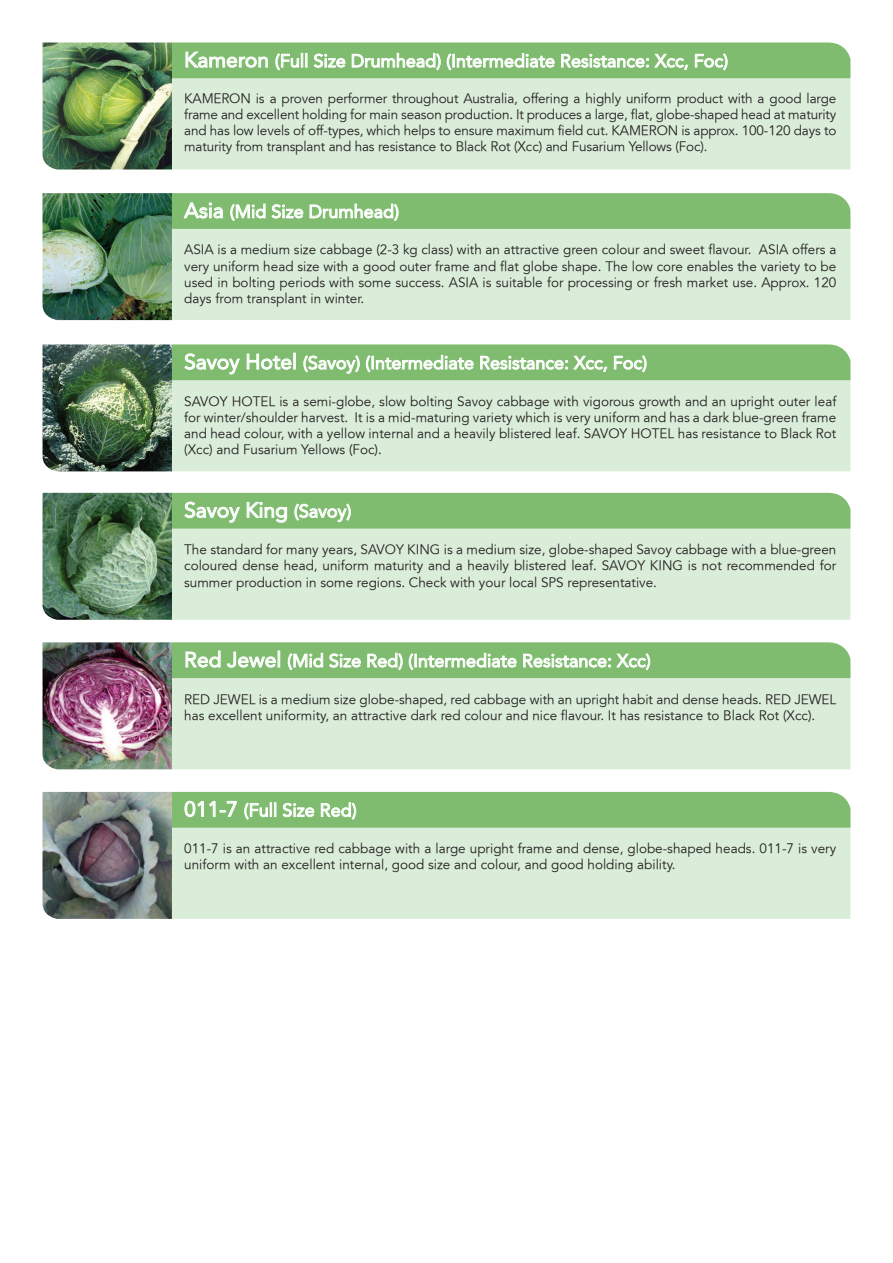
<style>
.page{position:relative;width:893px;height:1263px;background:#fff}
.page>*{position:absolute;margin:0;border:0;box-sizing:border-box;transform-origin:0 0}
.t1{font:21px "Avenir";color:#fff}
.t2{font:18px "Avenir";color:#fff}
.t3{font:300 13.5px/16.2px "Avenir 45";color:#231f20;text-align:justify}
.s1{font-size:21px}
.s2{font-size:18px}
</style>
<div class="page">
<div style="left:172px;top:73px;width:678px;height:96px;background:#daedd9"></div>
<div style="left:172px;top:823px;width:678px;height:96px;background:#daedd9"></div>
<div style="left:172px;top:673px;width:678px;height:96px;background:#daedd9"></div>
<img style="left:43px;top:43px;width:129px;height:126px">
<img style="left:43px;top:792px;width:129px;height:127px">
<img style="left:43px;top:642px;width:129px;height:127px">
<svg style="left:172px;top:43px;width:678px;height:35px;background:#8ec380"></svg>
<svg style="left:172px;top:792px;width:678px;height:36px;background:#83be75"></svg>
<svg style="left:172px;top:642px;width:678px;height:36px;background:#8cc27e"></svg>
<div style="left:172px;top:224px;width:678px;height:96px;background:#daedd9"></div>
<img style="left:43px;top:193px;width:129px;height:127px">
<svg style="left:172px;top:193px;width:678px;height:36px;background:#85bf76"></svg>
<div style="left:172px;top:524px;width:678px;height:96px;background:#daedd9"></div>
<div style="left:172px;top:375px;width:678px;height:96px;background:#daedd9"></div>
<img style="left:43px;top:493px;width:129px;height:127px">
<img style="left:43px;top:344px;width:129px;height:127px">
<div style="left:172px;top:493px;width:678px;height:35px;background:#7fbc70"></div>
<svg style="left:172px;top:344px;width:678px;height:36px;background:#8cc37f"></svg>
<h2 class="t2" style="left:184px;top:50px;width:545px"><span class="s1">Kameron</span> (Full Size Drumhead) (Intermediate Resistance: Xcc, Foc)</h2>
<p class="t3" style="left:184px;top:90px;width:654px">KAMERON is a proven performer throughout Australia, offering a highly uniform product with a good large frame and excellent holding for main season production. It produces a large, flat, globe-shaped head at maturity and has low levels of off-types, which helps to ensure maximum field cut. KAMERON is approx. 100-120 days to maturity from transplant and has resistance to Black Rot (Xcc) and Fusarium Yellows (Foc).</p>
<h2 class="t2" style="left:184px;top:201px;width:216px"><span class="s1">Asia</span> (Mid Size Drumhead)</h2>
<p class="t3" style="left:184px;top:242px;width:654px">ASIA is a medium size cabbage (2-3 kg class) with an attractive green colour and sweet flavour. ASIA offers a very uniform head size with a good outer frame and flat globe shape. The low core enables the variety to be used in bolting periods with some success. ASIA is suitable for processing or fresh market use. Approx. 120 days from transplant in winter.</p>
<h2 class="t2" style="left:184px;top:352px;width:464px"><span class="s1">Savoy Hotel</span> (Savoy) (Intermediate Resistance: Xcc, Foc)</h2>
<p class="t3" style="left:184px;top:393px;width:654px">SAVOY HOTEL is a semi-globe, slow bolting Savoy cabbage with vigorous growth and an upright outer leaf for winter/shoulder harvest. It is a mid-maturing variety which is very uniform and has a dark blue-green frame and head colour, with a yellow internal and a heavily blistered leaf. SAVOY HOTEL has resistance to Black Rot (Xcc) and Fusarium Yellows (Foc).</p>
<h1 class="t1" style="left:184px;top:498px;width:169px">Savoy King <span class="s2">(Savoy)</span></h1>
<p class="t3" style="left:184px;top:542px;width:654px">The standard for many years, SAVOY KING is a medium size, globe-shaped Savoy cabbage with a blue-green coloured dense head, uniform maturity and a heavily blistered leaf. SAVOY KING is not recommended for summer production in some regions. Check with your local SPS representative.</p>
<h2 class="t2" style="left:184px;top:650px;width:468px"><span class="s1">Red Jewel</span> (Mid Size Red) (Intermediate Resistance: Xcc)</h2>
<p class="t3" style="left:184px;top:691px;width:654px">RED JEWEL is a medium size globe-shaped, red cabbage with an upright habit and dense heads. RED JEWEL has excellent uniformity, an attractive dark red colour and nice flavour. It has resistance to Black Rot (Xcc).</p>
<h2 class="t2" style="left:184px;top:800px;width:174px"><span class="s1">011-7</span> (Full Size Red)</h2>
<p class="t3" style="left:184px;top:841px;width:654px">011-7 is an attractive red cabbage with a large upright frame and dense, globe-shaped heads. 011-7 is very uniform with an excellent internal, good size and colour, and good holding ability.</p>
</div>
